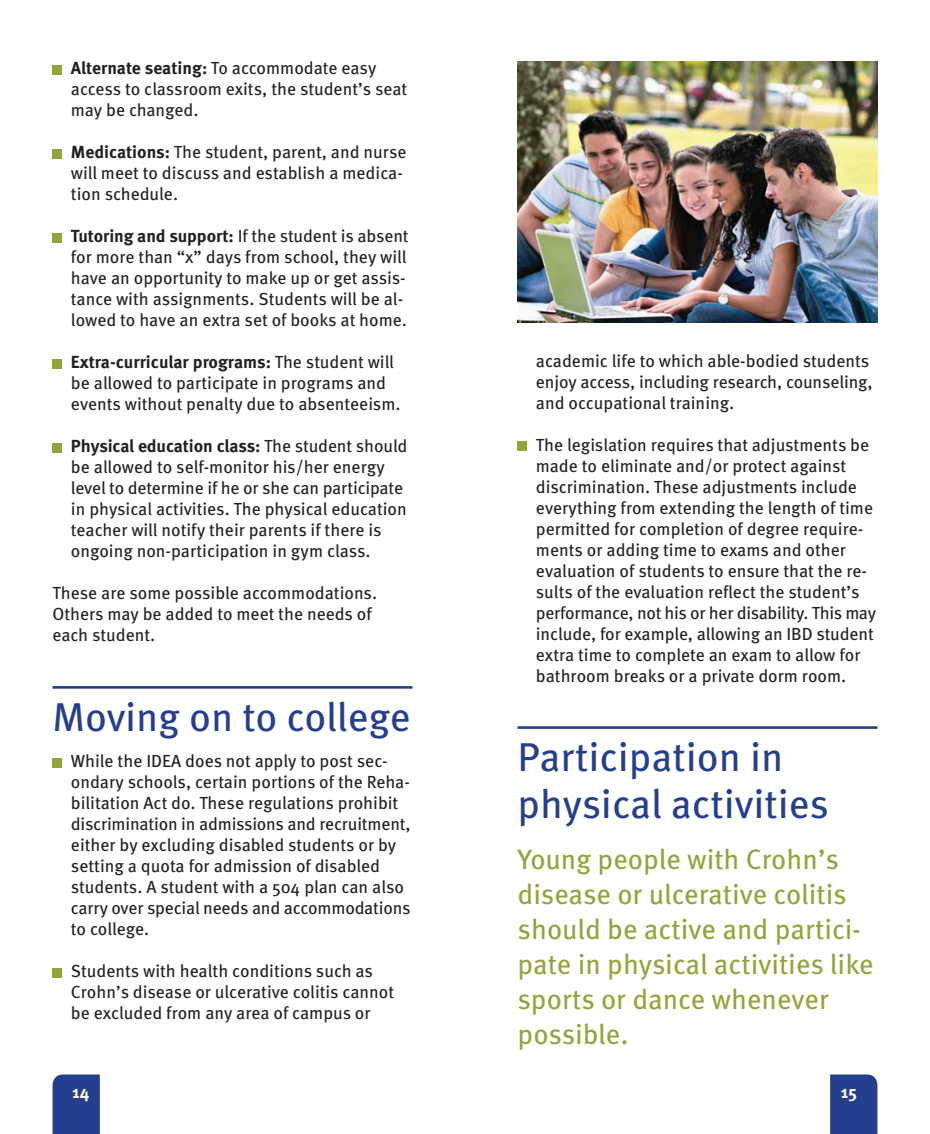
<style>
.page{position:relative;width:930px;height:1134px;background:#fff}
.page>*{position:absolute;margin:0;border:0;box-sizing:border-box;transform-origin:0 0}
.t1{font:40.25px/47.2px "Meta Pro";color:#253f8e}
.t2{font:28px/35px "Meta Pro";color:#90a63b}
.t3{font:17.5px/21px "Meta Pro";color:#231f20}
.t4{font:700 17.5px "Meta Pro";color:#fff}
.s1{font-weight:700}
</style>
<div class="page">
<div style="left:830px;top:1074px;width:47px;height:60px;background:#253f8e"></div>
<div style="left:52px;top:1074px;width:48px;height:60px;background:#253f8e"></div>
<hr style="left:52px;top:686px;width:360px;height:3px;background:#253f8e">
<div style="left:52px;top:443px;width:10px;height:9px;background:#90a63b"></div>
<div style="left:52px;top:359px;width:10px;height:9px;background:#90a63b"></div>
<div style="left:52px;top:149px;width:10px;height:9px;background:#90a63b"></div>
<div style="left:52px;top:233px;width:10px;height:9px;background:#90a63b"></div>
<div style="left:52px;top:65px;width:10px;height:9px;background:#90a63b"></div>
<div style="left:52px;top:758px;width:10px;height:9px;background:#90a63b"></div>
<div style="left:52px;top:968px;width:10px;height:9px;background:#90a63b"></div>
<hr style="left:517px;top:726px;width:360px;height:3px;background:#253f8e">
<div style="left:517px;top:441px;width:10px;height:10px;background:#90a63b"></div>
<img style="left:517px;top:61px;width:360px;height:262px">
<p class="t3" style="left:71px;top:60px;width:338px"><span class="s1">Alternate seating:</span> To accommodate easy access to classroom exits, the student’s seat may be changed.</p>
<p class="t3" style="left:71px;top:144px;width:337px"><span class="s1">Medications:</span> The student, parent, and nurse will meet to discuss and establish a medica&shy;tion schedule.</p>
<p class="t3" style="left:71px;top:228px;width:339px"><span class="s1">Tutoring and support:</span> If the student is absent for more than “x” days from school, they will have an opportunity to make up or get assis&shy;tance with assignments. Students will be al&shy;lowed to have an extra set of books at home.</p>
<p class="t3" style="left:71px;top:354px;width:331px"><span class="s1">Extra-curricular programs:</span> The student will be allowed to participate in programs and events without penalty due to absenteeism.</p>
<p class="t3" style="left:71px;top:438px;width:338px"><span class="s1">Physical education class:</span> The student should be allowed to self-monitor his/her energy level to determine if he or she can participate in physical activities. The physical education teacher will notify their parents if there is ongoing non-participation in gym class.</p>
<p class="t3" style="left:52px;top:585px;width:326px">These are some possible accommodations.<br>Others may be added to meet the needs of each student.</p>
<h1 class="t1" style="left:52px;top:697px;width:359px">Moving on to college</h1>
<p class="t3" style="left:71px;top:753px;width:341px">While the IDEA does not apply to post sec&shy;ondary schools, certain portions of the Reha&shy;bilitation Act do. These regulations prohibit discrimination in admissions and recruitment, either by excluding disabled students or by setting a quota for admission of disabled students. A student with a 504 plan can also carry over special needs and accommodations to college.</p>
<p class="t3" style="left:71px;top:963px;width:325px">Students with health conditions such as<br>Crohn’s disease or ulcerative colitis cannot be excluded from any area of campus or</p>
<p class="t3" style="left:536px;top:352px;width:338px">academic life to which able-bodied students enjoy access, including research, counseling, and occupational training.</p>
<p class="t3" style="left:536px;top:436px;width:341px">The legislation requires that adjustments be made to eliminate and/or protect against discrimination. These adjustments include everything from extending the length of time permitted for completion of degree require&shy;ments or adding time to exams and other evaluation of students to ensure that the re&shy;sults of the evaluation reflect the student’s performance, not his or her disability. This may include, for example, allowing an IBD student extra time to complete an exam to allow for bathroom breaks or a private dorm room.</p>
<h1 class="t1" style="left:517px;top:737px;width:313px">Participation in physical activities</h1>
<h2 class="t2" style="left:517px;top:844px;width:357px">Young people with Crohn’s disease or ulcerative colitis should be active and partici&shy;pate in physical activities like sports or dance whenever possible.</h2>
<p class="t4" style="left:72px;top:1086px;width:19px">14</p>
<p class="t4" style="left:840px;top:1086px;width:18px">15</p>
</div>
